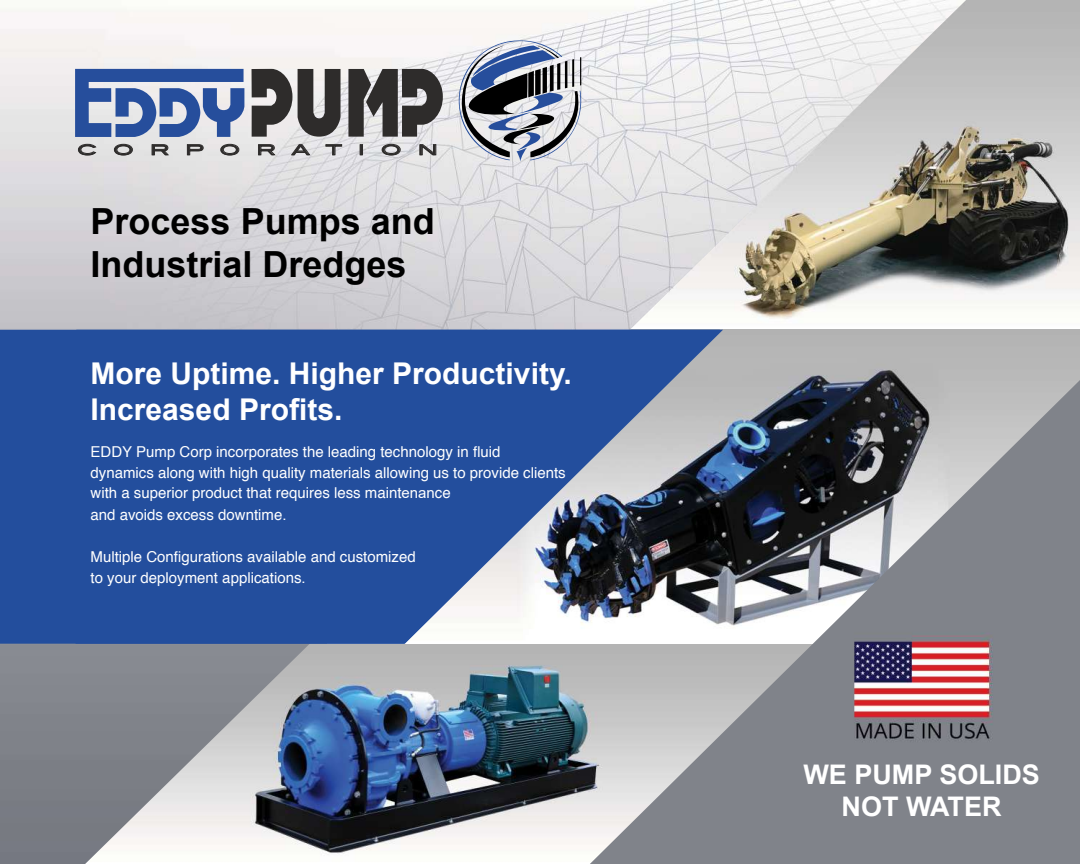
<style>
.page{position:relative;width:1080px;height:864px;background:#fff}
.page>*{position:absolute;margin:0;border:0;box-sizing:border-box;transform-origin:0 0}
.t1{font:700 36px/43.2px "Arial";color:#000}
.t2{font:700 30px/36px "Arial";color:#fff}
.t3{font:700 27px/32.4px "Arial";color:#fff;text-align:center}
.t4{font:15px/21px "Helvetica";color:#fff}
.t5{font:500 13.95px "Blair Md ITCTT";letter-spacing:.82em;color:#2e2c2b;scale:1.38 1}
.s1{font-family:"Arial"}
</style>
<div class="page">
<img style="left:966px;top:0;width:114px;height:330px">
<img style="left:966px;top:380px;width:114px;height:484px">
<img style="left:0;top:0;width:966px;height:864px">
<svg style="left:75px;top:69px;width:169px;height:68px;background:#6a84b7"></svg>
<svg style="left:252px;top:69px;width:40px;height:68px;background:#686565"></svg>
<svg style="left:298px;top:69px;width:43px;height:68px;background:#605e5e"></svg>
<svg style="left:348px;top:69px;width:95px;height:68px;background:#666464"></svg>
<svg style="left:455px;top:41px;width:130px;height:120px"></svg>
<svg style="left:77px;top:143px;width:21px;height:13px"></svg>
<svg style="left:113px;top:143px;width:20px;height:13px"></svg>
<svg style="left:151px;top:144px;width:19px;height:12px"></svg>
<svg style="left:186px;top:144px;width:18px;height:12px"></svg>
<svg style="left:220px;top:143px;width:20px;height:13px"></svg>
<svg style="left:258px;top:144px;width:19px;height:12px"></svg>
<svg style="left:290px;top:143px;width:22px;height:13px"></svg>
<svg style="left:325px;top:144px;width:18px;height:12px"></svg>
<svg style="left:360px;top:144px;width:3px;height:11px"></svg>
<svg style="left:381px;top:143px;width:20px;height:13px"></svg>
<svg style="left:419px;top:144px;width:18px;height:12px"></svg>
<svg style="left:0;top:330px;width:723px;height:314px;background:#3c5e9d"></svg>
<p class="t5" style="left:77px;top:138px;width:263px">CORPORATION</p>
<h1 class="t1" style="left:91px;top:201px;width:346px">Process Pumps and<br>Industrial Dredges</h1>
<h2 class="t2" style="left:91px;top:356px;width:483px">More Uptime. Higher Productivity.<br>Increased Profits.</h2>
<p class="t4" style="left:91px;top:442px;width:477px">EDDY Pump Corp incorporates the leading technology in fluid dynamics along with high quality materials allowing us to provide clients with a superior product that requires less maint<span class="s1">enan</span>ce<br>and avoids excess downtime.</p>
<p class="t4" style="left:91px;top:547px;width:327px">Multiple Configurations available and customized to your deployment applications.</p>
<h3 class="t3" style="left:803px;top:759px;width:238px">WE PUMP SOLIDS<br>NOT WATER</h3>
</div>
